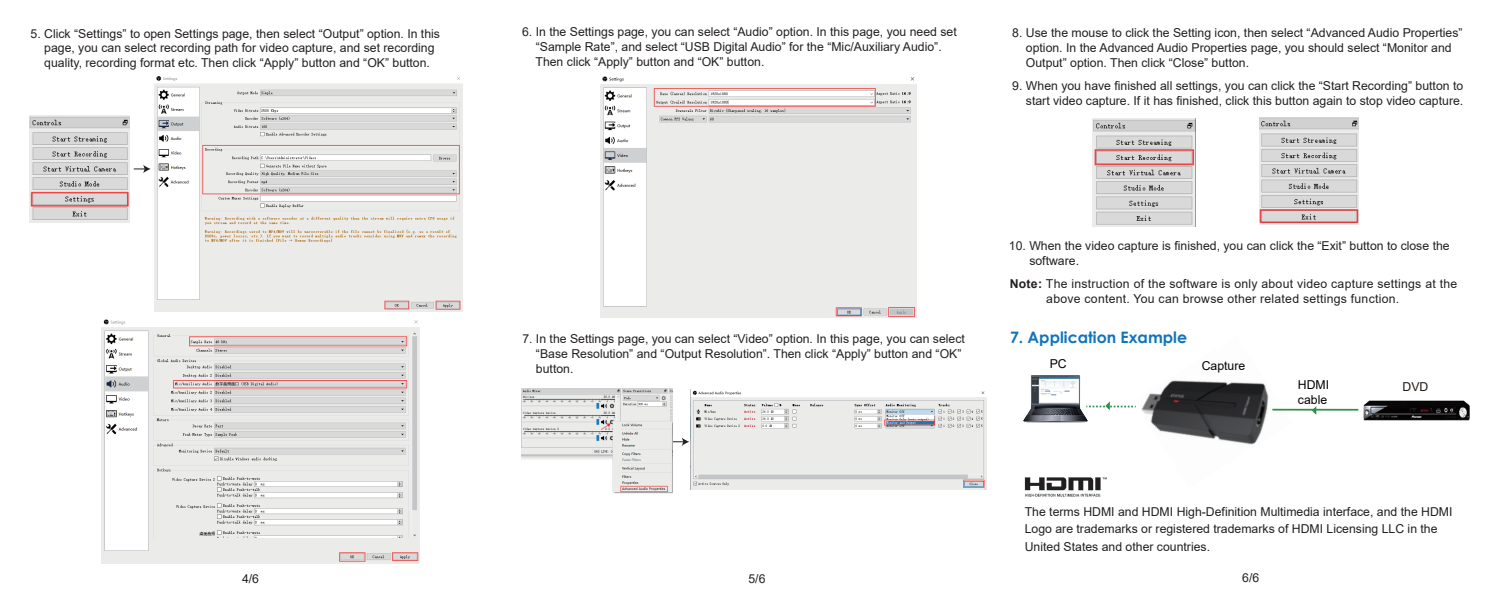
<style>
.page{position:relative;width:1489px;height:596px;background:#fff}
.page>*{position:absolute;margin:0;border:0;box-sizing:border-box;transform-origin:0 0}
.t1{font:700 15.75px "Century Gothic";color:#1074bc}
.t2{font:12.25px/14.7px "Arial";color:#231f20}
.t3{font:12.25px/14.7px "Arial";letter-spacing:.02em;color:#231f20}
.t4{font:12.25px/14.7px "Arial";color:#030303}
.t5{font:12.25px "Arial";color:#211814}
.s1{font-weight:700}
</style>
<div class="page">
<svg style="left:672px;top:437px;width:17px;height:8px"></svg>
<svg style="left:134px;top:165px;width:17px;height:8px"></svg>
<img style="left:30px;top:115px;width:99px;height:108px">
<img style="left:154px;top:76px;width:308px;height:236px">
<img style="left:102px;top:319px;width:318px;height:244px">
<img style="left:600px;top:76px;width:316px;height:242px">
<img style="left:521px;top:388px;width:151px;height:105px">
<img style="left:690px;top:389px;width:296px;height:100px">
<img style="left:1092px;top:118px;width:103px;height:108px">
<img style="left:1259px;top:117px;width:99px;height:107px">
<img style="left:1135px;top:380px;width:156px;height:65px">
<img style="left:1023px;top:375px;width:65px;height:48px">
<hr style="left:1272px;top:408px;width:86px;height:2px;background:#308f4b">
<svg style="left:1310px;top:406px;width:7px;height:9px"></svg>
<img style="left:1363px;top:400px;width:105px;height:20px">
<svg style="left:1086px;top:401px;width:49px;height:11px"></svg>
<img style="left:1024px;top:477px;width:83px;height:19px">
<p class="t2" style="left:44px;top:26px;width:397px;text-indent:-14px">5. Click “Settings” to open Settings page, then select “Output” option. In this page, you can select recording path for video capture, and set recording quality, recording format etc. Then click “Apply” button and “OK” button.</p>
<p class="t2" style="left:535px;top:25px;width:423px;text-indent:-13px">6. In the Settings page, you can select “Audio” option. In this page, you need set “Sample Rate”, and select “USB Digital Audio” for the “Mic/Auxiliary Audio”.<br>Then click “Apply” button and “OK” button.</p>
<p class="t2" style="left:1025px;top:25px;width:438px;text-indent:-14px">8. Use the mouse to click the Setting icon, then select “Advanced Audio Properties” option. In the Advanced Audio Properties page, you should select “Monitor and<br>Output” option. Then click “Close” button.</p>
<p class="t2" style="left:1012px;top:79px;width:452px;text-align:right">9. When you have finished all settings, you can click the “Start Recording” button to start video capture. If it has finished, click this button again to stop video capture.</p>
<p class="t2" style="left:536px;top:331px;width:430px;text-indent:-14px">7. In the Settings page, you can select “Video” option. In this page, you can select “Base Resolution” and “Output Resolution”. Then click “Apply” button and “OK” button.</p>
<p class="t2" style="left:1029px;top:238px;width:422px;text-indent:-20px">10. When the video capture is finished, you can click the “Exit” button to close the software.</p>
<p class="t3" style="left:1046px;top:276px;width:412px;text-indent:-37px"><span class="s1">Note:</span> The instruction of the software is only about video capture settings at the above content. You can browse other related settings function.</p>
<p class="t1" style="left:1009px;top:325px;width:179px">7. Application Example</p>
<p class="t4" style="left:1049px;top:356px;width:19px">PC</p>
<p class="t4" style="left:1201px;top:358px;width:45px">Capture</p>
<p class="t4" style="left:1297px;top:377px;width:33px">HDMI cable</p>
<p class="t5" style="left:1402px;top:378px;width:27px">DVD</p>
<p class="t2" style="left:1024px;top:502px;width:429px;line-height:17.3px">The terms HDMI and HDMI High-Definition Multimedia interface, and the HDMI<br>Logo are trademarks or registered trademarks of HDMI Licensing LLC in the<br>United States and other countries.</p>
<p class="t2" style="left:242px;top:571px;width:19px">4/6</p>
<p class="t2" style="left:748px;top:571px;width:19px">5/6</p>
<p class="t2" style="left:1242px;top:570px;width:19px">6/6</p>
</div>
